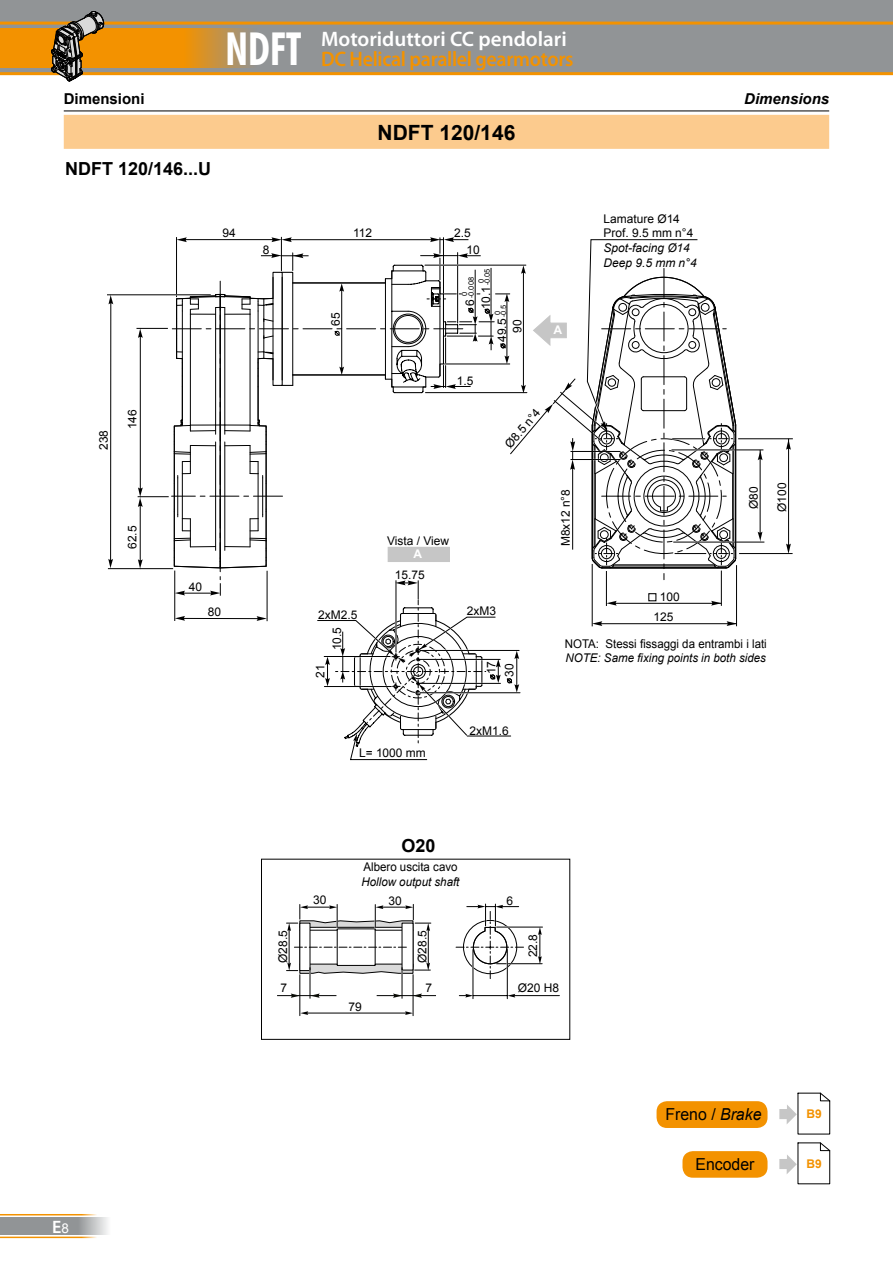
<style>
.page{position:relative;width:893px;height:1263px;background:#fff}
.page>*{position:absolute;margin:0;border:0;box-sizing:border-box;transform-origin:0 0}
.t1{font:600 21px/19.5px "Myriad Pro";letter-spacing:-.015em;color:#f39200;scale:.95 1}
.t2{font:700 21px "Arial";color:#000}
.t3{font:700 18px "Arial";color:#000}
.t4{font:600 18px "Myriad Pro";color:#fff}
.t5{font:16.5px "Arial";color:#000;scale:.96 1}
.t6{font:700 15px "Arial";color:#000}
.t7{font:italic 700 15px "Arial";color:#000}
.t8{font:12px/20.4px "Arial";color:#000}
.t9{font:12px "Arial";color:#000;scale:.96 1}
.t10{font:italic 12px "Arial";color:#000;scale:.96 1}
.t11{font:italic 12px/14.4px "Arial";color:#000}
.t12{font:700 12px "Arial";color:#f39200}
.t13{font:700 12px "Arial";color:#fff}
.t14{font:7.5px "Arial";color:#000}
.s1{color:#fff}
.s2{font-family:"Futura BT";font-weight:700;font-stretch:condensed;font-size:45.3px;color:#fff}
.s3{font-size:7.5px}
.s4{font-family:"Arial";font-weight:400;font-size:13.5px}
.s5{font-style:italic}
</style>
<div class="page">
<hr style="left:0;top:1236px;width:102px;height:2px;background:#f39200">
<hr style="left:0;top:1214px;width:102px;height:1px;background:#f39200">
<svg style="left:0;top:1217px;width:108px;height:18px;background:#9ea1a3"></svg>
<div style="left:0;top:0;width:893px;height:74px;background:#919496"></div>
<hr style="left:0;top:72px;width:893px;height:3px;background:#f39200">
<hr style="left:0;top:22px;width:893px;height:3px;background:#f39200">
<svg style="left:0;top:28px;width:252px;height:40px;background:#e39217"></svg>
<svg style="left:51px;top:11px;width:53px;height:71px"></svg>
<hr style="left:64px;top:111px;width:765px;height:1px;background:#000">
<div style="left:64px;top:115px;width:765px;height:34px;background:#fccb8e;border:2px solid #fccb8e"></div>
<hr style="left:300px;top:975px;width:1px;height:41px;background:#000">
<hr style="left:413px;top:975px;width:1px;height:41px;background:#000">
<hr style="left:496px;top:963px;width:46px;height:1px;background:#000">
<hr style="left:497px;top:927px;width:45px;height:1px;background:#000">
<svg style="left:538px;top:927px;width:4px;height:37px"></svg>
<svg style="left:456px;top:904px;width:69px;height:75px"></svg>
<hr style="left:307px;top:1013px;width:99px;height:1px;background:#000">
<svg style="left:300px;top:1011px;width:8px;height:4px"></svg>
<svg style="left:405px;top:1011px;width:8px;height:4px"></svg>
<hr style="left:277px;top:995px;width:59px;height:1px;background:#000">
<svg style="left:311px;top:993px;width:9px;height:5px"></svg>
<svg style="left:291px;top:993px;width:9px;height:5px"></svg>
<hr style="left:377px;top:995px;width:59px;height:1px;background:#000">
<svg style="left:393px;top:993px;width:9px;height:5px"></svg>
<svg style="left:413px;top:993px;width:9px;height:5px"></svg>
<hr style="left:514px;top:995px;width:45px;height:1px;background:#000">
<hr style="left:402px;top:968px;width:1px;height:30px;background:#000">
<hr style="left:310px;top:968px;width:1px;height:30px;background:#000">
<hr style="left:473px;top:995px;width:34px;height:1px;background:#000">
<hr style="left:507px;top:949px;width:1px;height:50px;background:#000">
<hr style="left:473px;top:949px;width:1px;height:50px;background:#000">
<svg style="left:507px;top:994px;width:8px;height:3px"></svg>
<svg style="left:459px;top:994px;width:14px;height:3px"></svg>
<svg style="left:287px;top:904px;width:144px;height:73px"></svg>
<div style="left:261px;top:859px;width:309px;height:181px;border:1px solid #000"></div>
<hr style="left:738px;top:438px;width:55px;height:1px;background:#000">
<hr style="left:739px;top:553px;width:54px;height:1px;background:#000">
<hr style="left:788px;top:439px;width:1px;height:106px;background:#000">
<svg style="left:786px;top:439px;width:5px;height:11px"></svg>
<svg style="left:786px;top:543px;width:5px;height:11px"></svg>
<hr style="left:671px;top:450px;width:92px;height:1px;background:#000">
<hr style="left:673px;top:542px;width:91px;height:1px;background:#000">
<hr style="left:760px;top:450px;width:1px;height:83px;background:#000">
<svg style="left:758px;top:450px;width:4px;height:10px"></svg>
<svg style="left:758px;top:532px;width:4px;height:10px"></svg>
<hr style="left:136px;top:328px;width:32px;height:1px;background:#000">
<hr style="left:138px;top:496px;width:31px;height:1px;background:#000">
<hr style="left:140px;top:336px;width:1px;height:153px;background:#000">
<svg style="left:138px;top:328px;width:5px;height:10px"></svg>
<hr style="left:108px;top:568px;width:65px;height:1px;background:#000">
<svg style="left:108px;top:559px;width:5px;height:10px"></svg>
<hr style="left:140px;top:505px;width:1px;height:56px;background:#000">
<svg style="left:138px;top:487px;width:5px;height:20px"></svg>
<svg style="left:138px;top:559px;width:5px;height:11px"></svg>
<hr style="left:107px;top:295px;width:104px;height:1px;background:#000">
<hr style="left:110px;top:303px;width:1px;height:258px;background:#000">
<svg style="left:108px;top:294px;width:5px;height:10px"></svg>
<svg style="left:779px;top:1142px;width:51px;height:42px"></svg>
<div style="left:682px;top:1151px;width:85px;height:27px;background:#f39200;border-radius:10px"></div>
<div style="left:657px;top:1101px;width:110px;height:27px;background:#f39200;border-radius:10px"></div>
<svg style="left:779px;top:1092px;width:51px;height:42px"></svg>
<svg style="left:170px;top:237px;width:567px;height:523px"></svg>
<h1 class="t1" style="left:226px;top:29px;width:368px;text-indent:95px"><span class="s1">Motoriduttori CC pendolari<br></span><span class="s2">NDFT</span> DC Helical parallel gearmotors</h1>
<p class="t6" style="left:64px;top:89px;width:82px">Dimensioni</p>
<p class="t7" style="left:744px;top:89px;width:87px">Dimensions</p>
<h1 class="t2" style="left:378px;top:119px;width:139px">NDFT 120/146</h1>
<h2 class="t3" style="left:65px;top:156px;width:148px">NDFT 120/146...U</h2>
<p class="t8" style="left:222px;top:223px;width:15px">94</p>
<p class="t8" style="left:263px;top:240px;width:8px">8</p>
<p class="t8" style="left:94px;top:450px;width:21px;rotate:-90deg">238</p>
<p class="t8" style="left:122px;top:429px;width:21px;rotate:-90deg">146</p>
<p class="t8" style="left:122px;top:549px;width:25px;rotate:-90deg">62.5</p>
<p class="t8" style="left:189px;top:576px;width:15px">40</p>
<p class="t8" style="left:208px;top:601px;width:15px">80</p>
<p class="t8" style="left:326px;top:326px;width:15px;rotate:-90deg">65</p>
<p class="t8" style="left:353px;top:223px;width:21px">112</p>
<p class="t8" style="left:467px;top:224px;width:15px;line-height:17.4px;text-indent:-13px">2.5<br>10</p>
<p class="t14" style="left:482px;top:285px;width:19px;rotate:-90deg">-0.05</p>
<p class="t14" style="left:466px;top:298px;width:23px;rotate:-90deg">-0.008</p>
<p class="t8" style="left:460px;top:306px;width:8px;rotate:-90deg">6</p>
<p class="t14" style="left:476px;top:283px;width:6px;rotate:-90deg">0</p>
<p class="t8" style="left:478px;top:342px;width:57px;line-height:16px;text-indent:32px;rotate:-90deg">10.1<br>49.5 <span class="s3">-0.5</span></p>
<p class="t14" style="left:460px;top:296px;width:6px;rotate:-90deg">0</p>
<p class="t14" style="left:493px;top:315px;width:6px;rotate:-90deg">0</p>
<p class="t8" style="left:507px;top:333px;width:15px;rotate:-90deg">90</p>
<p class="t8" style="left:457px;top:371px;width:18px">1.5</p>
<p class="t8" style="left:500px;top:439px;width:49px;rotate:-49deg">Ø8.5 n°4</p>
<p class="t8" style="left:387px;top:531px;width:64px">Vista / View</p>
<p class="t13" style="left:413px;top:546px;width:10px">A</p>
<p class="t8" style="left:395px;top:564px;width:31px">15.75</p>
<p class="t8" style="left:318px;top:605px;width:41px">2xM2.5</p>
<p class="t8" style="left:310px;top:678px;width:15px;rotate:-90deg">21</p>
<p class="t8" style="left:327px;top:650px;width:25px;rotate:-90deg">10.5</p>
<p class="t8" style="left:359px;top:743px;width:68px">L= 1000 mm</p>
<p class="t8" style="left:467px;top:601px;width:31px">2xM3</p>
<p class="t8" style="left:482px;top:677px;width:17px;line-height:18px;rotate:-90deg">17<br>30</p>
<p class="t8" style="left:469px;top:720px;width:41px">2xM1.6</p>
<p class="t8" style="left:603px;top:211px;width:91px;line-height:14.4px">Lamature Ø14<br>Prof. 9.5 mm n°4</p>
<p class="t11" style="left:603px;top:241px;width:95px">Spot-facing Ø14<br>Deep 9.5 mm n°4</p>
<p class="t8" style="left:556px;top:546px;width:59px;rotate:-90deg">M8x12 n°8</p>
<p class="t8" style="left:653px;top:586px;width:28px;text-align:center">100<br>125</p>
<p class="t8" style="left:743px;top:509px;width:24px;rotate:-90deg">Ø80</p>
<p class="t8" style="left:772px;top:512px;width:31px;rotate:-90deg">Ø100</p>
<p class="t9" style="left:565px;top:635px;width:212px">NOTA: Stessi fissaggi da entrambi i lati</p>
<p class="t10" style="left:566px;top:650px;width:210px">NOTE: Same fixing points in both sides</p>
<h2 class="t3" style="left:401px;top:833px;width:36px">O20</h2>
<p class="t8" style="left:313px;top:889px;width:15px">30</p>
<p class="t9" style="left:363px;top:859px;width:100px">Albero uscita cavo</p>
<p class="t10" style="left:362px;top:873px;width:104px">Hollow output shaft</p>
<p class="t8" style="left:388px;top:890px;width:15px">30</p>
<p class="t8" style="left:506px;top:891px;width:8px">6</p>
<p class="t8" style="left:273px;top:963px;width:34px;rotate:-90deg">Ø28.5</p>
<p class="t8" style="left:412px;top:963px;width:34px;rotate:-90deg">Ø28.5</p>
<p class="t8" style="left:281px;top:978px;width:8px">7</p>
<p class="t8" style="left:426px;top:978px;width:8px">7</p>
<p class="t8" style="left:348px;top:996px;width:15px">79</p>
<p class="t8" style="left:523px;top:957px;width:25px;rotate:-90deg">22.8</p>
<p class="t8" style="left:518px;top:978px;width:43px">Ø20 H8</p>
<h2 class="t4" style="left:52px;top:1215px;width:18px">E<span class="s4">8</span></h2>
<h3 class="t5" style="left:666px;top:1103px;width:101px">Freno / <span class="s5">Brake</span></h3>
<p class="t12" style="left:806px;top:1106px;width:17px">B9</p>
<h3 class="t5" style="left:695px;top:1153px;width:63px">Encoder</h3>
<p class="t12" style="left:806px;top:1155px;width:17px">B9</p>
</div>
